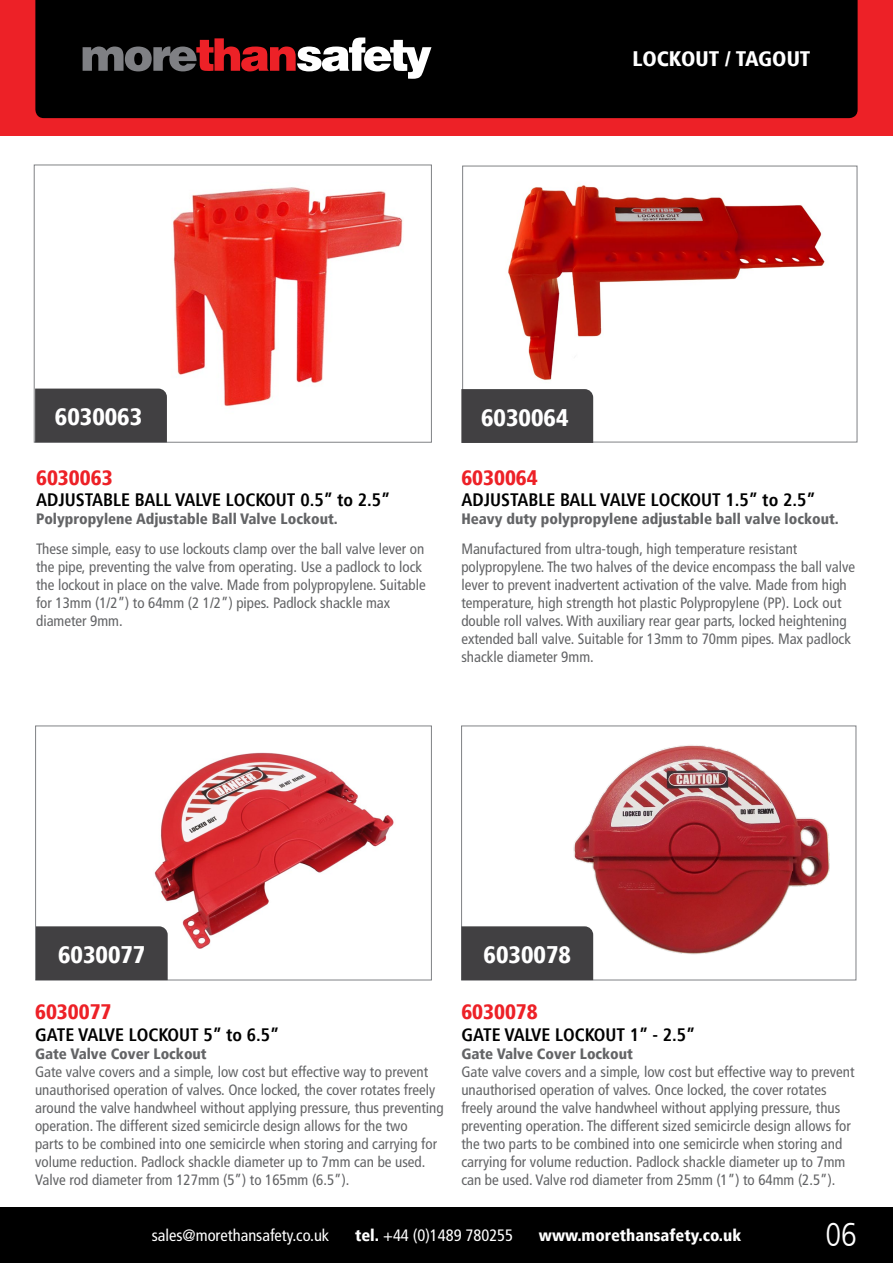
<style>
.page{position:relative;width:893px;height:1263px;background:#fff}
.page>*{position:absolute;margin:0;border:0;box-sizing:border-box;transform-origin:0 0}
.t1{font:300 condensed 33px "Frutiger LT";color:#fff}
.t2{font:900 condensed 24px "Frutiger";color:#fff}
.t3{font:900 condensed 21px "Frutiger";color:#ed2127}
.t4{font:900 condensed 21px "Frutiger";color:#fff}
.t5{font:700 condensed 18px "Frutiger";color:#000}
.t6{font:condensed 16.5px "Frutiger LT";color:#fff}
.t7{font:900 condensed 16.5px "Frutiger";color:#fff}
.t8{font:condensed 15px/18px "Frutiger LT";color:#636466}
.t9{font:900 condensed 15px "Frutiger LT";color:#636466}
.s1{font-family:"Frutiger";font-weight:900}
</style>
<div class="page">
<div style="left:0;top:1208px;width:893px;height:55px;background:#000"></div>
<div style="left:0;top:0;width:893px;height:136px;background:#ed2127"></div>
<div style="left:35px;top:0;width:823px;height:118px;background:#000"></div>
<svg style="left:83px;top:38px;width:348px;height:41px;background:#5e4344"></svg>
<img style="left:573px;top:745px;width:257px;height:226px">
<img style="left:154px;top:752px;width:240px;height:197px">
<div style="left:35px;top:726px;width:397px;height:254px;border:1px solid #808285"></div>
<img style="left:65px;top:187px;width:338px;height:220px">
<div style="left:34px;top:165px;width:398px;height:277px;border:1px solid #808285"></div>
<div style="left:35px;top:389px;width:132px;height:53px;background:#414042"></div>
<img style="left:508px;top:185px;width:317px;height:195px">
<div style="left:462px;top:166px;width:395px;height:276px;border:1px solid #808285"></div>
<div style="left:461px;top:389px;width:132px;height:54px;background:#414042"></div>
<div style="left:36px;top:926px;width:132px;height:54px;background:#414042"></div>
<div style="left:461px;top:926px;width:132px;height:54px;background:#414042"></div>
<h3 class="t4" style="left:632px;top:46px;width:180px">LOCKOUT / TAGOUT</h3>
<h2 class="t2" style="left:55px;top:403px;width:89px">6030063</h2>
<h3 class="t3" style="left:36px;top:465px;width:78px">6030063</h3>
<p class="t5" style="left:36px;top:489px;width:356px">ADJUSTABLE BALL VALVE LOCKOUT 0.5” to 2.5”</p>
<p class="t9" style="left:36px;top:510px;width:303px">Polypropylene Adjustable Ball Valve Lockout.</p>
<p class="t8" style="left:36px;top:540px;width:391px">These simple, easy to use lockouts clamp over the ball valve lever on the pipe, preventing the valve from operating. Use a padlock to lock the lockout in place on the valve. Made from polypropylene. Suitable for 13mm (1/2”) to 64mm (2 1/2”) pipes. Padlock shackle max diameter 9mm.</p>
<h2 class="t2" style="left:481px;top:403px;width:89px">6030064</h2>
<h3 class="t3" style="left:461px;top:465px;width:78px">6030064</h3>
<p class="t5" style="left:461px;top:489px;width:356px">ADJUSTABLE BALL VALVE LOCKOUT 1.5” to 2.5”</p>
<p class="t9" style="left:461px;top:510px;width:379px">Heavy duty polypropylene adjustable ball valve lockout.</p>
<p class="t8" style="left:461px;top:540px;width:395px">Manufactured from ultra-tough, high temperature resistant polypropylene. The two halves of the device encompass the ball valve lever to prevent inadvertent activation of the valve. Made from high temperature, high strength hot plastic Polypropylene (PP). Lock out double roll valves. With auxiliary rear gear parts, locked heightening extended ball valve. Suitable for 13mm to 70mm pipes. Max padlock shackle diameter 9mm.</p>
<h2 class="t2" style="left:58px;top:940px;width:89px">6030077</h2>
<h3 class="t3" style="left:35px;top:999px;width:78px">6030077</h3>
<p class="t5" style="left:35px;top:1024px;width:246px">GATE VALVE LOCKOUT 5” to 6.5”</p>
<p class="t9" style="left:35px;top:1044px;width:173px">Gate Valve Cover Lockout</p>
<p class="t8" style="left:35px;top:1062px;width:410px">Gate valve covers and a simple, low cost but effective way to prevent unauthorised operation of valves. Once locked, the cover rotates freely around the valve handwheel without applying pressure, thus preventing operation. The different sized semicircle design allows for the two<br>parts to be combined into one semicircle when storing and carrying for volume reduction. Padlock shackle diameter up to 7mm can be used.<br>Valve rod diameter from 127mm (5”) to 165mm (6.5”).</p>
<h2 class="t2" style="left:484px;top:940px;width:89px">6030078</h2>
<h3 class="t3" style="left:461px;top:999px;width:78px">6030078</h3>
<p class="t5" style="left:461px;top:1024px;width:236px">GATE VALVE LOCKOUT 1” - 2.5”</p>
<p class="t9" style="left:461px;top:1044px;width:173px">Gate Valve Cover Lockout</p>
<p class="t8" style="left:461px;top:1062px;width:395px">Gate valve covers and a simple, low cost but effective way to prevent unauthorised operation of valves. Once locked, the cover rotates freely around the valve handwheel without applying pressure, thus preventing operation. The different sized semicircle design allows for the two parts to be combined into one semicircle when storing and carrying for volume reduction. Padlock shackle diameter up to 7mm can be used. Valve rod diameter from 25mm (1”) to 64mm (2.5”).</p>
<p class="t6" style="left:152px;top:1226px;width:179px">sales@morethansafety.co.uk</p>
<p class="t6" style="left:355px;top:1226px;width:160px"><span class="s1">tel.</span> +44 (0)1489 780255</p>
<p class="t7" style="left:539px;top:1225px;width:204px">www.morethansafety.co.uk</p>
<h1 class="t1" style="left:825px;top:1216px;width:33px">06</h1>
</div>
